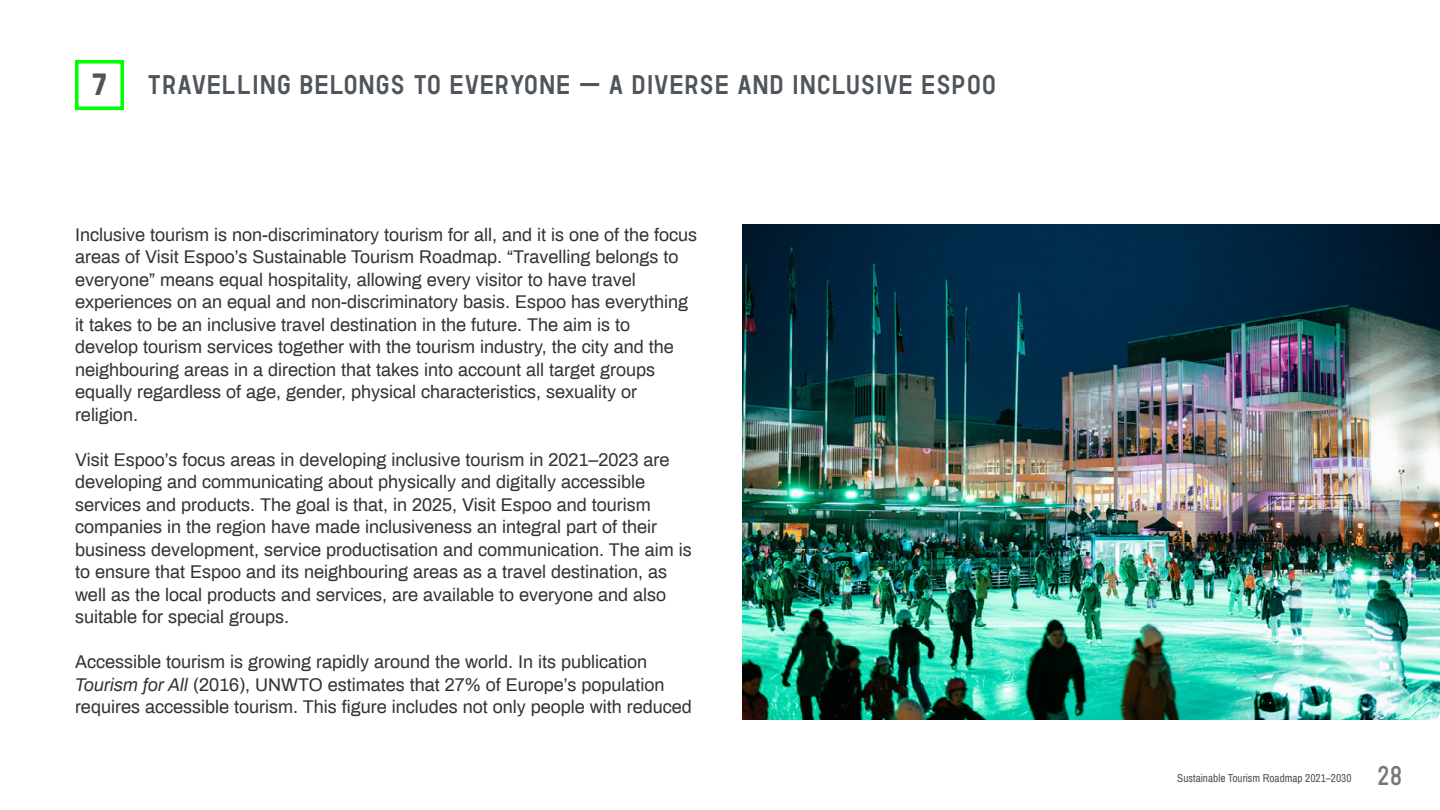
<style>
.page{position:relative;width:1440px;height:810px;background:#fff}
.page>*{position:absolute;margin:0;border:0;box-sizing:border-box;transform-origin:0 0}
.t1{font:900 30.75px "Garaje Monospace 0503";color:#4f555b}
.t2{font:700 27px "Garaje 0503";color:#4f555b}
.t3{font:700 27px "Garaje Monospace 0603";color:#72777c}
.t4{font:18px/22.5px "Archivo";color:#333}
.t5{font:11.25px "Archivo Narrow";color:#4f555b}
.s1{font-style:italic}
</style>
<div class="page">
<img style="left:742px;top:225px;width:698px;height:495px">
<div style="left:75px;top:60px;width:49px;height:50px;border:4px solid #0f0"></div>
<h1 class="t1" style="left:91px;top:61px;width:19px">7</h1>
<h2 class="t2" style="left:147px;top:64px;width:851px">TRAVELLING BELONGS TO EVERYONE – A DIVERSE AND INCLUSIVE ESPOO</h2>
<p class="t4" style="left:75px;top:222px;width:624px">Inclusive tourism is non-discriminatory tourism for all, and it is one of the focus areas of Visit Espoo’s Sustainable Tourism Roadmap. “Travelling belongs to everyone” means equal hospitality, allowing every visitor to have travel experiences on an equal and non-discriminatory basis. Espoo has everything it takes to be an inclusive travel destination in the future. The aim is to develop tourism services together with the tourism industry, the city and the neighbouring areas in a direction that takes into account all target groups equally regardless of age, gender, physical characteristics, sexuality or religion.</p>
<p class="t4" style="left:75px;top:447px;width:618px">Visit Espoo’s focus areas in developing inclusive tourism in 2021–2023 are developing and communicating about physically and digitally accessible services and products. The goal is that, in 2025, Visit Espoo and tourism companies in the region have made inclusiveness an integral part of their business development, service productisation and communication. The aim is to ensure that Espoo and its neighbouring areas as a travel destination, as well as the local products and services, are available to everyone and also suitable for special groups.</p>
<p class="t4" style="left:75px;top:650px;width:618px">Accessible tourism is growing rapidly around the world. In its publication<br><span class="s1">Tourism for All</span> (2016), UNWTO estimates that 27% of Europe’s population requires accessible tourism. This figure includes not only people with reduced</p>
<p class="t5" style="left:1177px;top:772px;width:176px">Sustainable Tourism Roadmap 2021–2030</p>
<h2 class="t3" style="left:1377px;top:757px;width:27px">28</h2>
</div>
